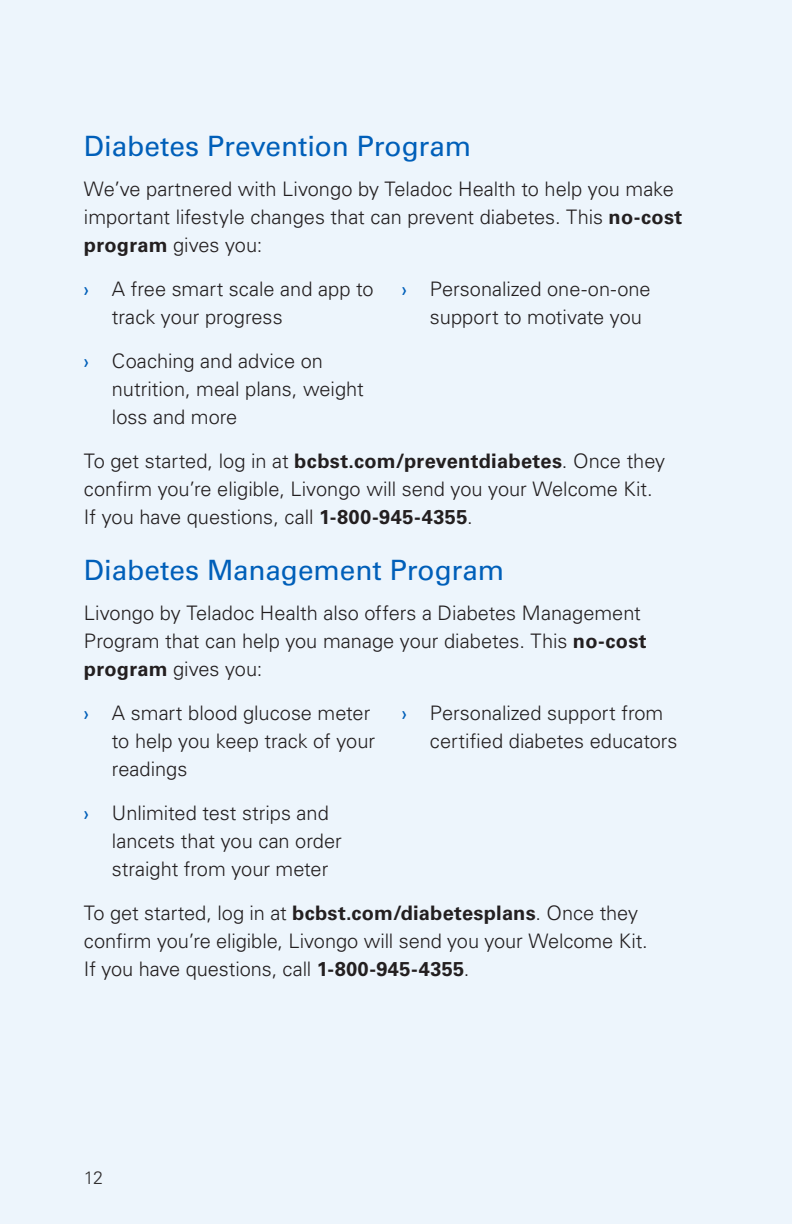
<style>
.page{position:relative;width:792px;height:1224px;background:#edf5fc}
.page>*{position:absolute;margin:0;border:0;box-sizing:border-box;transform-origin:0 0}
.t1{font:28px "Univers LT Std";letter-spacing:-.005em;color:#005fb9}
.t2{font:300 20px/28px "Univers LT Std";color:#231f20}
.t3{font:300 18px "Univers LT Std";color:#312f30}
.s1{font-weight:700}
.s2{font-weight:400;color:#005fb9}
</style>
<div class="page">
<h3 class="t1" style="left:84px;top:129px;width:389px">Diabetes Prevention Program</h3>
<p class="t2" style="left:84px;top:175px;width:600px">We’ve partnered with Livongo by Teladoc Health to help you make important lifestyle changes that can prevent diabetes. This <span class="s1">no-cost program</span> gives you:</p>
<p class="t2" style="left:112px;top:275px;width:263px;text-indent:-28px"><span class="s2">›</span> A free smart scale and app to track your progress</p>
<p class="t2" style="left:112px;top:347px;width:253px;text-indent:-28px"><span class="s2">›</span> Coaching and advice on nutrition, meal plans, weight loss and more</p>
<p class="t2" style="left:430px;top:275px;width:222px;text-indent:-28px"><span class="s2">›</span> Personalized one-on-one support to motivate you</p>
<p class="t2" style="left:84px;top:447px;width:583px">To get started, log in at <span class="s1">bcbst.com/preventdiabetes</span>. Once they confirm you’re eligible, Livongo will send you your Welcome Kit.<br>If you have questions, call <span class="s1">1-800-945-4355</span>.</p>
<h3 class="t1" style="left:84px;top:553px;width:422px">Diabetes Management Program</h3>
<p class="t2" style="left:84px;top:599px;width:564px">Livongo by Teladoc Health also offers a Diabetes Management<br>Program that can help you manage your diabetes. This <span class="s1">no-cost program</span> gives you:</p>
<p class="t2" style="left:112px;top:699px;width:265px;text-indent:-28px"><span class="s2">›</span> A smart blood glucose meter to help you keep track of your readings</p>
<p class="t2" style="left:112px;top:799px;width:231px;text-indent:-28px"><span class="s2">›</span> Unlimited test strips and lancets that you can order straight from your meter</p>
<p class="t2" style="left:430px;top:699px;width:249px;text-indent:-28px"><span class="s2">›</span> Personalized support from certified diabetes educators</p>
<p class="t2" style="left:84px;top:899px;width:565px">To get started, log in at <span class="s1">bcbst.com/diabetesplans</span>. Once they confirm you’re eligible, Livongo will send you your Welcome Kit.<br>If you have questions, call <span class="s1">1-800-945-4355</span>.</p>
<p class="t3" style="left:84px;top:1167px;width:21px">12</p>
</div>
